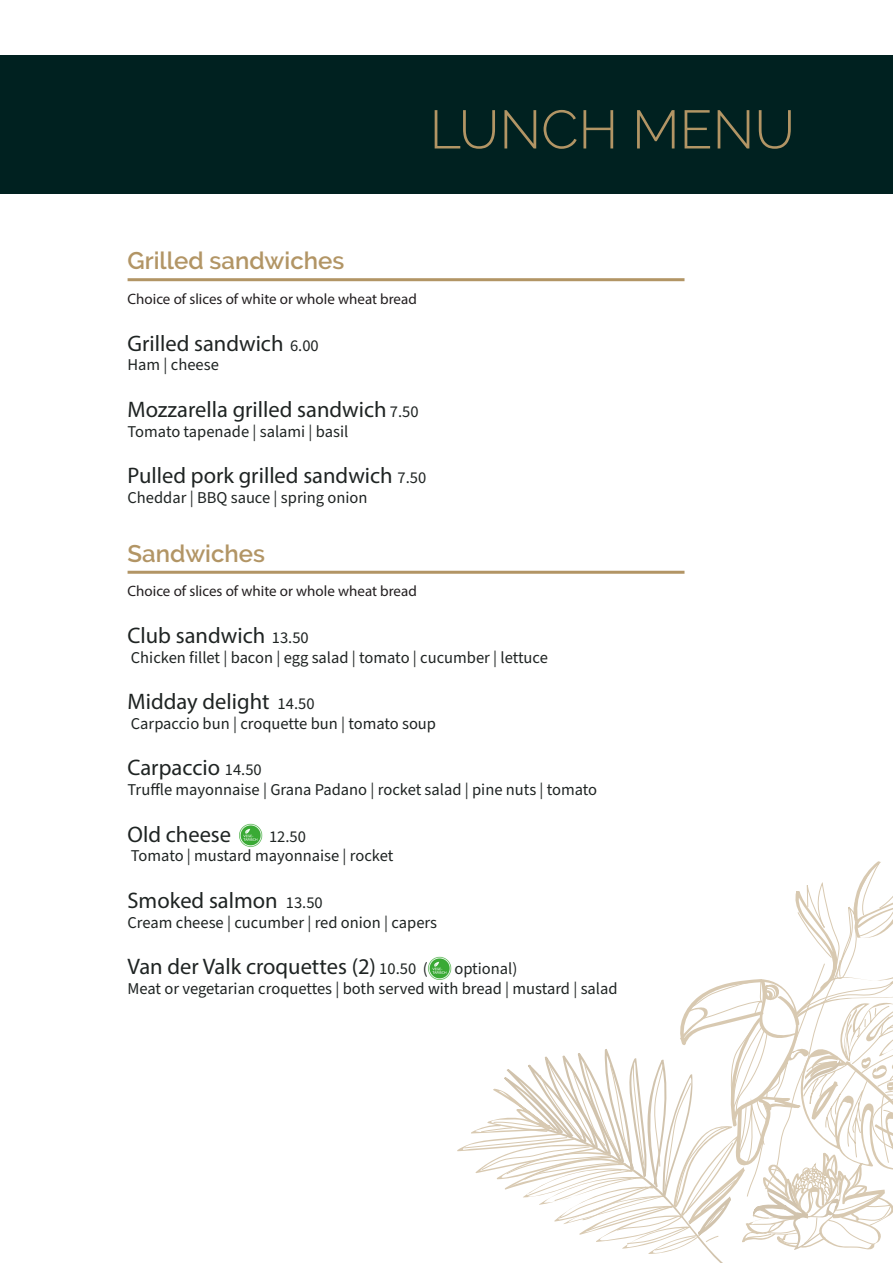
<style>
.page{position:relative;width:893px;height:1263px;background:#fff}
.page>*{position:absolute;margin:0;border:0;box-sizing:border-box;transform-origin:0 0}
.t1{font:300 54px "Raleway";color:#b29565}
.t2{font:600 24px "Raleway";color:#b29565}
.t3{font:22.5px "Myriad Pro";color:#1f2423}
.t4{font:16.5px "Source Sans Pro";color:#1f2423}
.t5{font:15px "Myriad Pro";color:#231f20}
.s1{font-family:"Source Sans Pro";font-size:16.5px}
</style>
<div class="page">
<div style="left:0;top:55px;width:893px;height:138px;background:#002120"></div>
<svg style="left:457px;top:861px;width:436px;height:402px"></svg>
<hr style="left:128px;top:278px;width:556px;height:3px;background:#b29565">
<hr style="left:128px;top:571px;width:556px;height:3px;background:#b29565">
<img style="left:239px;top:824px;width:23px;height:23px">
<img style="left:428px;top:956px;width:23px;height:24px">
<p class="t1" style="left:430px;top:98px;width:367px">LUNCH MENU</p>
<p class="t2" style="left:128px;top:247px;width:218px">Grilled sandwiches</p>
<p class="t5" style="left:128px;top:289px;width:291px">Choice of slices of white or whole wheat bread</p>
<p class="t3" style="left:128px;top:329px;width:193px">Grilled sandwich <span class="s1">6.00</span></p>
<p class="t4" style="left:128px;top:354px;width:93px">Ham | cheese</p>
<p class="t3" style="left:128px;top:395px;width:293px">Mozzarella grilled sandwich <span class="s1">7.50</span></p>
<p class="t4" style="left:128px;top:420px;width:222px">Tomato tapenade | salami | basil</p>
<p class="t3" style="left:128px;top:462px;width:300px">Pulled pork grilled sandwich <span class="s1">7.50</span></p>
<p class="t4" style="left:128px;top:486px;width:241px">Cheddar | BBQ sauce | spring onion</p>
<p class="t2" style="left:128px;top:539px;width:139px">Sandwiches</p>
<p class="t5" style="left:128px;top:582px;width:291px">Choice of slices of white or whole wheat bread</p>
<p class="t3" style="left:128px;top:621px;width:183px">Club sandwich <span class="s1">13.50</span></p>
<p class="t4" style="left:131px;top:646px;width:419px">Chicken fillet | bacon | egg salad | tomato | cucumber | lettuce</p>
<p class="t3" style="left:128px;top:688px;width:188px">Midday delight <span class="s1">14.50</span></p>
<p class="t4" style="left:131px;top:712px;width:307px">Carpaccio bun | croquette bun | tomato soup</p>
<p class="t3" style="left:128px;top:754px;width:136px">Carpaccio <span class="s1">14.50</span></p>
<p class="t4" style="left:128px;top:779px;width:471px">Truffle mayonnaise | Grana Padano | rocket salad | pine nuts | tomato</p>
<p class="t3" style="left:128px;top:820px;width:105px">Old cheese</p>
<p class="t4" style="left:269px;top:825px;width:38px">12.50</p>
<p class="t4" style="left:131px;top:845px;width:264px">Tomato | mustard mayonnaise | rocket</p>
<p class="t3" style="left:128px;top:886px;width:197px">Smoked salmon <span class="s1">13.50</span></p>
<p class="t4" style="left:128px;top:911px;width:311px">Cream cheese | cucumber | red onion | capers</p>
<p class="t3" style="left:128px;top:953px;width:302px">Van der Valk croquettes (2) <span class="s1">10.50 (</span></p>
<p class="t4" style="left:454px;top:958px;width:64px">optional)</p>
<p class="t4" style="left:128px;top:977px;width:492px">Meat or vegetarian croquettes | both served with bread | mustard | salad</p>
</div>
